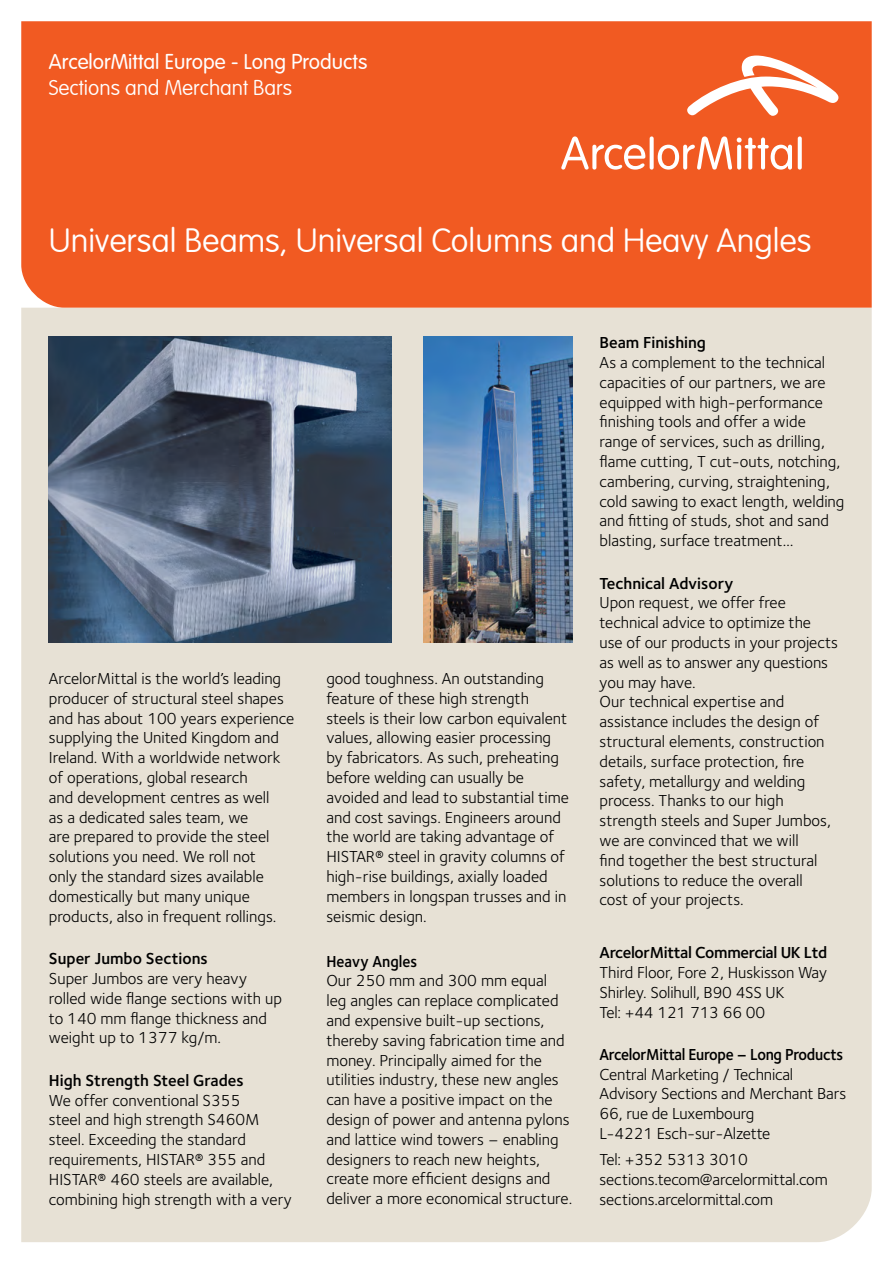
<style>
.page{position:relative;width:893px;height:1263px;background:#fff}
.page>*{position:absolute;margin:0;border:0;box-sizing:border-box;transform-origin:0 0}
.t1{font:100 33px "VAG Rounded";color:#fff}
.t2{font:300 21px "VAG Rounded";color:#fff}
.t3{font:100 21px "VAG Rounded";color:#fff}
.t4{font:16.5px/19.8px "Foundry Sterling Book CE";color:#000}
.t5{font:16.5px "Foundry Sterling Demi CE";letter-spacing:-.005em;color:#000}
.t6{font:16.5px "Foundry Sterling Demi CE";letter-spacing:-.005em;color:#000;scale:.93 1}
</style>
<div class="page">
<div style="left:21px;top:308px;width:851px;height:934px;background:#e7e1d5"></div>
<img style="left:423px;top:337px;width:150px;height:305px">
<img style="left:48px;top:337px;width:343px;height:305px">
<div style="left:21px;top:21px;width:851px;height:287px;background:#f15a22"></div>
<svg style="left:687px;top:56px;width:151px;height:60px"></svg>
<svg style="left:650px;top:136px;width:4px;height:34px"></svg>
<svg style="left:561px;top:136px;width:84px;height:34px"></svg>
<svg style="left:798px;top:136px;width:4px;height:34px"></svg>
<svg style="left:658px;top:136px;width:134px;height:34px"></svg>
<p class="t2" style="left:49px;top:50px;width:320px">ArcelorMittal Europe - Long Products</p>
<p class="t3" style="left:49px;top:75px;width:245px">Sections and Merchant Bars</p>
<h1 class="t1" style="left:49px;top:222px;width:764px">Universal Beams, Universal Columns and Heavy Angles</h1>
<p class="t4" style="left:49px;top:669px;width:247px">ArcelorMittal is the world’s leading producer of structural steel shapes and has about 100 years experience supplying the United Kingdom and Ireland. With a worldwide network of operations, global research<br>and development centres as well<br>as a dedicated sales team, we<br>are prepared to provide the steel solutions you need. We roll not<br>only the standard sizes available domestically but many unique products, also in frequent rollings.</p>
<p class="t5" style="left:49px;top:949px;width:161px">Super Jumbo Sections</p>
<p class="t4" style="left:49px;top:969px;width:234px">Super Jumbos are very heavy rolled wide flange sections with up to 140 mm flange thickness and weight up to 1377 kg/m.</p>
<p class="t5" style="left:49px;top:1070px;width:196px">High Strength Steel Grades</p>
<p class="t4" style="left:49px;top:1090px;width:244px">We offer conventional S355<br>steel and high strength S460M steel. Exceeding the standard requirements, HISTAR® 355 and<br>HISTAR® 460 steels are available, combining high strength with a very</p>
<p class="t4" style="left:326px;top:669px;width:244px">good toughness. An outstanding feature of these high strength steels is their low carbon equivalent values, allowing easier processing by fabricators. As such, preheating before welding can usually be avoided and lead to substantial time and cost savings. Engineers around the world are taking advantage of HISTAR® steel in gravity columns of high-rise buildings, axially loaded members in longspan trusses and in seismic design.</p>
<p class="t6" style="left:326px;top:951px;width:99px">Heavy Angles</p>
<p class="t4" style="left:326px;top:971px;width:247px">Our 250 mm and 300 mm equal<br>leg angles can replace complicated and expensive built-up sections, thereby saving fabrication time and money. Principally aimed for the utilities industry, these new angles can have a positive impact on the design of power and antenna pylons and lattice wind towers – enabling designers to reach new heights, create more efficient designs and deliver a more economical structure.</p>
<p class="t5" style="left:600px;top:333px;width:108px">Beam Finishing</p>
<p class="t4" style="left:600px;top:353px;width:246px">As a complement to the technical capacities of our partners, we are equipped with high-performance finishing tools and offer a wide range of services, such as drilling, flame cutting, T cut-outs, notching, cambering, curving, straightening, cold sawing to exact length, welding and fitting of studs, shot and sand blasting, surface treatment…</p>
<p class="t5" style="left:600px;top:573px;width:135px">Technical Advisory</p>
<p class="t4" style="left:600px;top:593px;width:240px">Upon request, we offer free technical advice to optimize the use of our products in your projects as well as to answer any questions you may have.<br>Our technical expertise and assistance includes the design of structural elements, construction details, surface protection, fire safety, metallurgy and welding process. Thanks to our high strength steels and Super Jumbos, we are convinced that we will<br>find together the best structural solutions to reduce the overall<br>cost of your projects.</p>
<p class="t5" style="left:600px;top:943px;width:229px">ArcelorMittal Commercial UK Ltd</p>
<p class="t4" style="left:600px;top:963px;width:229px">Third Floor, Fore 2, Huskisson Way<br>Shirley. Solihull, B90 4SS UK<br>Tel: +44 121 713 66 00</p>
<p class="t6" style="left:600px;top:1044px;width:264px">ArcelorMittal Europe – Long Products</p>
<p class="t4" style="left:600px;top:1064px;width:248px">Central Marketing / Technical<br>Advisory Sections and Merchant Bars<br>66, rue de Luxembourg<br>L-4221 Esch-sur-Alzette</p>
<p class="t4" style="left:600px;top:1150px;width:230px">Tel: +352 5313 3010 sections.tecom@arcelormittal.com sections.arcelormittal.com</p>
</div>
